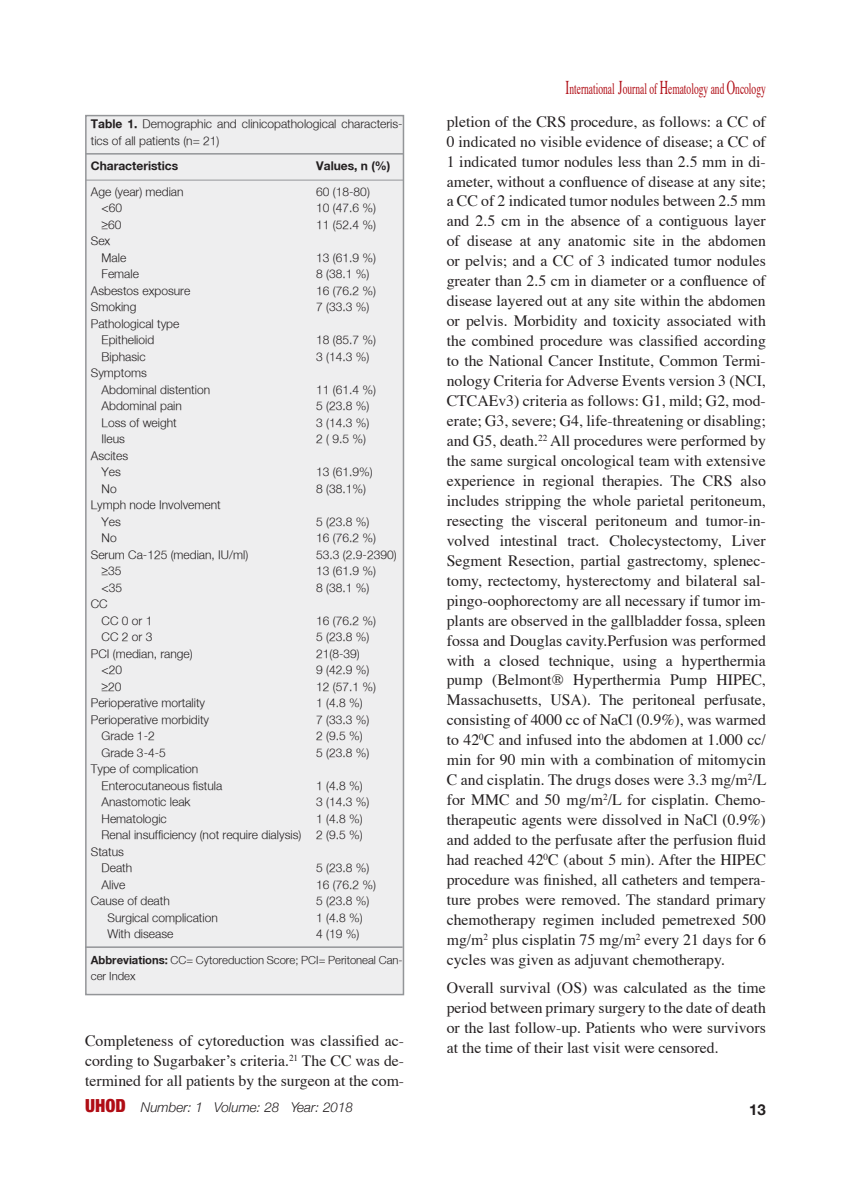
<style>
.page{position:relative;width:851px;height:1191px;background:#fff}
.page>*{position:absolute;margin:0;border:0;box-sizing:border-box;transform-origin:0 0}
.t1{font:15.9px "Times";color:#b00d15;scale:.6 1}
.t2{font:15.75px/20px "Times";color:#231f20;text-align:justify}
.t3{font:700 15px "Helvetica Neue";color:#231f20}
.t4{font:italic 300 13.5px "Helvetica Neue";color:#231f20}
.t5{font:300 12px/16.5px "Helvetica Neu";color:#231f20}
.t6{font:700 12px "Helvetica Neu";color:#231f20}
.t7{font:300 11.25px/16.5px "Helvetica Neu";color:#231f20}
.s1{font-weight:700}
.s2{font-size:19.5px}
.s3{font-weight:900;font-style:normal;font-stretch:condensed;font-size:18px;color:#b00d15}
</style>
<div class="page">
<div style="left:86px;top:116px;width:317px;height:878px;background:#eeeeef"></div>
<div style="left:85px;top:115px;width:319px;height:880px;border:2px solid #939598"></div>
<hr style="left:86px;top:153px;width:317px;height:2px;background:#939598">
<hr style="left:85px;top:946px;width:317px;height:2px;background:#939598">
<hr style="left:86px;top:180px;width:317px;height:1px;background:#939598">
<p class="t5" style="left:91px;top:115px;width:313px"><span class="s1">Table 1.</span> Demographic and clinicopathological characteris&shy;tics of all patients (n= 21)</p>
<p class="t6" style="left:91px;top:158px;width:89px">Characteristics</p>
<p class="t6" style="left:316px;top:158px;width:76px">Values, n (%)</p>
<p class="t5" style="left:91px;top:183px;width:94px">Age (year) median</p>
<p class="t5" style="left:316px;top:183px;width:55px">60 (18-80)</p>
<p class="t5" style="left:102px;top:199px;width:22px">&lt;60</p>
<p class="t5" style="left:316px;top:199px;width:61px">10 (47.6 %)</p>
<p class="t5" style="left:102px;top:216px;width:21px">≥60</p>
<p class="t5" style="left:316px;top:216px;width:61px">11 (52.4 %)</p>
<p class="t5" style="left:91px;top:232px;width:21px">Sex</p>
<p class="t5" style="left:102px;top:249px;width:26px">Male</p>
<p class="t5" style="left:316px;top:249px;width:61px">13 (61.9 %)</p>
<p class="t5" style="left:102px;top:265px;width:39px">Female</p>
<p class="t5" style="left:316px;top:265px;width:55px">8 (38.1 %)</p>
<p class="t5" style="left:91px;top:282px;width:101px">Asbestos exposure</p>
<p class="t5" style="left:316px;top:282px;width:61px">16 (76.2 %)</p>
<p class="t5" style="left:91px;top:298px;width:47px">Smoking</p>
<p class="t5" style="left:316px;top:298px;width:55px">7 (33.3 %)</p>
<p class="t5" style="left:91px;top:315px;width:90px">Pathological type</p>
<p class="t5" style="left:102px;top:331px;width:54px">Epithelioid</p>
<p class="t5" style="left:316px;top:331px;width:61px">18 (85.7 %)</p>
<p class="t5" style="left:102px;top:348px;width:46px">Biphasic</p>
<p class="t5" style="left:316px;top:348px;width:55px">3 (14.3 %)</p>
<p class="t5" style="left:91px;top:364px;width:57px">Symptoms</p>
<p class="t5" style="left:102px;top:381px;width:110px">Abdominal distention</p>
<p class="t5" style="left:316px;top:381px;width:61px">11 (61.4 %)</p>
<p class="t5" style="left:102px;top:397px;width:82px">Abdominal pain</p>
<p class="t5" style="left:316px;top:397px;width:55px">5 (23.8 %)</p>
<p class="t5" style="left:102px;top:414px;width:77px">Loss of weight</p>
<p class="t5" style="left:316px;top:414px;width:55px">3 (14.3 %)</p>
<p class="t5" style="left:102px;top:430px;width:25px">Ileus</p>
<p class="t5" style="left:316px;top:430px;width:51px">2 ( 9.5 %)</p>
<p class="t5" style="left:91px;top:447px;width:39px">Ascites</p>
<p class="t5" style="left:102px;top:463px;width:21px">Yes</p>
<p class="t5" style="left:316px;top:463px;width:58px">13 (61.9%)</p>
<p class="t5" style="left:102px;top:480px;width:17px">No</p>
<p class="t5" style="left:316px;top:480px;width:51px">8 (38.1%)</p>
<p class="t5" style="left:91px;top:496px;width:131px">Lymph node Involvement</p>
<p class="t5" style="left:102px;top:513px;width:21px">Yes</p>
<p class="t5" style="left:316px;top:513px;width:55px">5 (23.8 %)</p>
<p class="t5" style="left:102px;top:529px;width:17px">No</p>
<p class="t5" style="left:316px;top:529px;width:61px">16 (76.2 %)</p>
<p class="t5" style="left:91px;top:546px;width:159px">Serum Ca-125 (median, IU/ml)</p>
<p class="t5" style="left:316px;top:546px;width:82px">53.3 (2.9-2390)</p>
<p class="t5" style="left:102px;top:562px;width:21px">≥35</p>
<p class="t5" style="left:316px;top:562px;width:61px">13 (61.9 %)</p>
<p class="t5" style="left:102px;top:579px;width:22px">&lt;35</p>
<p class="t5" style="left:316px;top:579px;width:55px">8 (38.1 %)</p>
<p class="t5" style="left:91px;top:595px;width:18px">CC</p>
<p class="t5" style="left:102px;top:612px;width:52px">CC 0 or 1</p>
<p class="t5" style="left:316px;top:612px;width:61px">16 (76.2 %)</p>
<p class="t5" style="left:102px;top:628px;width:52px">CC 2 or 3</p>
<p class="t5" style="left:316px;top:628px;width:55px">5 (23.8 %)</p>
<p class="t5" style="left:91px;top:645px;width:103px">PCI (median, range)</p>
<p class="t5" style="left:316px;top:645px;width:45px">21(8-39)</p>
<p class="t5" style="left:102px;top:661px;width:22px">&lt;20</p>
<p class="t5" style="left:316px;top:661px;width:55px">9 (42.9 %)</p>
<p class="t5" style="left:102px;top:678px;width:21px">≥20</p>
<p class="t5" style="left:316px;top:678px;width:61px">12 (57.1 %)</p>
<p class="t5" style="left:91px;top:694px;width:116px">Perioperative mortality</p>
<p class="t5" style="left:316px;top:694px;width:48px">1 (4.8 %)</p>
<p class="t5" style="left:91px;top:711px;width:120px">Perioperative morbidity</p>
<p class="t5" style="left:316px;top:711px;width:55px">7 (33.3 %)</p>
<p class="t5" style="left:102px;top:727px;width:55px">Grade 1-2</p>
<p class="t5" style="left:316px;top:727px;width:48px">2 (9.5 %)</p>
<p class="t5" style="left:102px;top:744px;width:66px">Grade 3-4-5</p>
<p class="t5" style="left:316px;top:744px;width:55px">5 (23.8 %)</p>
<p class="t5" style="left:91px;top:760px;width:109px">Type of complication</p>
<p class="t5" style="left:102px;top:777px;width:122px">Enterocutaneous fistula</p>
<p class="t5" style="left:316px;top:777px;width:48px">1 (4.8 %)</p>
<p class="t5" style="left:102px;top:793px;width:90px">Anastomotic leak</p>
<p class="t5" style="left:316px;top:793px;width:55px">3 (14.3 %)</p>
<p class="t5" style="left:102px;top:810px;width:67px">Hematologic</p>
<p class="t5" style="left:316px;top:810px;width:48px">1 (4.8 %)</p>
<p class="t5" style="left:102px;top:826px;width:262px">Renal insufficiency (not require dialysis) 2 (9.5 %)</p>
<p class="t5" style="left:91px;top:843px;width:35px">Status</p>
<p class="t5" style="left:102px;top:859px;width:32px">Death</p>
<p class="t5" style="left:316px;top:859px;width:55px">5 (23.8 %)</p>
<p class="t5" style="left:102px;top:876px;width:25px">Alive</p>
<p class="t5" style="left:316px;top:876px;width:61px">16 (76.2 %)</p>
<p class="t5" style="left:91px;top:892px;width:80px">Cause of death</p>
<p class="t5" style="left:316px;top:892px;width:55px">5 (23.8 %)</p>
<p class="t5" style="left:107px;top:909px;width:112px">Surgical complication</p>
<p class="t5" style="left:316px;top:909px;width:48px">1 (4.8 %)</p>
<p class="t5" style="left:107px;top:925px;width:67px">With disease</p>
<p class="t5" style="left:316px;top:925px;width:45px">4 (19 %)</p>
<p class="t7" style="left:91px;top:951px;width:313px"><span class="s1">Abbreviations:</span> CC= Cytoreduction Score; PCI= Peritoneal Can&shy;cer Index</p>
<p class="t2" style="left:85px;top:1031px;width:320px">Completeness of cytoreduction was classified ac&shy;cording to Sugarbaker’s criteria.<sup>21</sup> The CC was de&shy;termined for all patients by the surgeon at the com-</p>
<p class="t1" style="left:565px;top:78px;width:335px"><span class="s2">I</span>nternational <span class="s2">J</span>ournal of <span class="s2">H</span>ematology and <span class="s2">O</span>ncology</p>
<p class="t2" style="left:446px;top:112px;width:321px">pletion of the CRS procedure, as follows: a CC of 0 indicated no visible evidence of disease; a CC of 1 indicated tumor nodules less than 2.5 mm in di&shy;ameter, without a confluence of disease at any site; a CC of 2 indicated tumor nodules between 2.5 mm and 2.5 cm in the absence of a contiguous layer of disease at any anatomic site in the abdomen or pelvis; and a CC of 3 indicated tumor nodules greater than 2.5 cm in diameter or a confluence of disease layered out at any site within the abdomen or pelvis. Morbidity and toxicity associated with the combined procedure was classified according to the National Cancer Institute, Common Termi&shy;nology Criteria for Adverse Events version 3 (NCI, CTCAEv3) criteria as follows: G1, mild; G2, mod&shy;erate; G3, severe; G4, life-threatening or disabling; and G5, death.<sup>22</sup> All procedures were performed by the same surgical oncological team with extensive experience in regional therapies. The CRS also includes stripping the whole parietal peritoneum, resecting the visceral peritoneum and tumor-in&shy;volved intestinal tract. Cholecystectomy, Liver Segment Resection, partial gastrectomy, splenec&shy;tomy, rectectomy, hysterectomy and bilateral sal&shy;pingo-oophorectomy are all necessary if tumor im&shy;plants are observed in the gallbladder fossa, spleen fossa and Douglas cavity.Perfusion was performed with a closed technique, using a hyperthermia pump (Belmont® Hyperthermia Pump HIPEC, Massachusetts, USA). The peritoneal perfusate, consisting of 4000 cc of NaCl (0.9%), was warmed to 42<sup>0</sup>C and infused into the abdomen at 1.000 cc/ min for 90 min with a combination of mitomycin C and cisplatin. The drugs doses were 3.3 mg/m<sup>2</sup>/L for MMC and 50 mg/m<sup>2</sup>/L for cisplatin. Chemo&shy;therapeutic agents were dissolved in NaCl (0.9%) and added to the perfusate after the perfusion fluid had reached 42<sup>0</sup>C (about 5 min). After the HIPEC procedure was finished, all catheters and tempera&shy;ture probes were removed. The standard primary chemotherapy regimen included pemetrexed 500 mg/m<sup>2</sup> plus cisplatin 75 mg/m<sup>2</sup> every 21 days for 6 cycles was given as adjuvant chemotherapy.</p>
<p class="t2" style="left:446px;top:979px;width:320px">Overall survival (OS) was calculated as the time period between primary surgery to the date of death or the last follow-up. Patients who were survivors at the time of their last visit were censored.</p>
<p class="t4" style="left:85px;top:1096px;width:269px"><span class="s3">UHOD</span> Number: 1 Volume: 28 Year: 2018</p>
<p class="t3" style="left:749px;top:1096px;width:18px">13</p>
</div>
